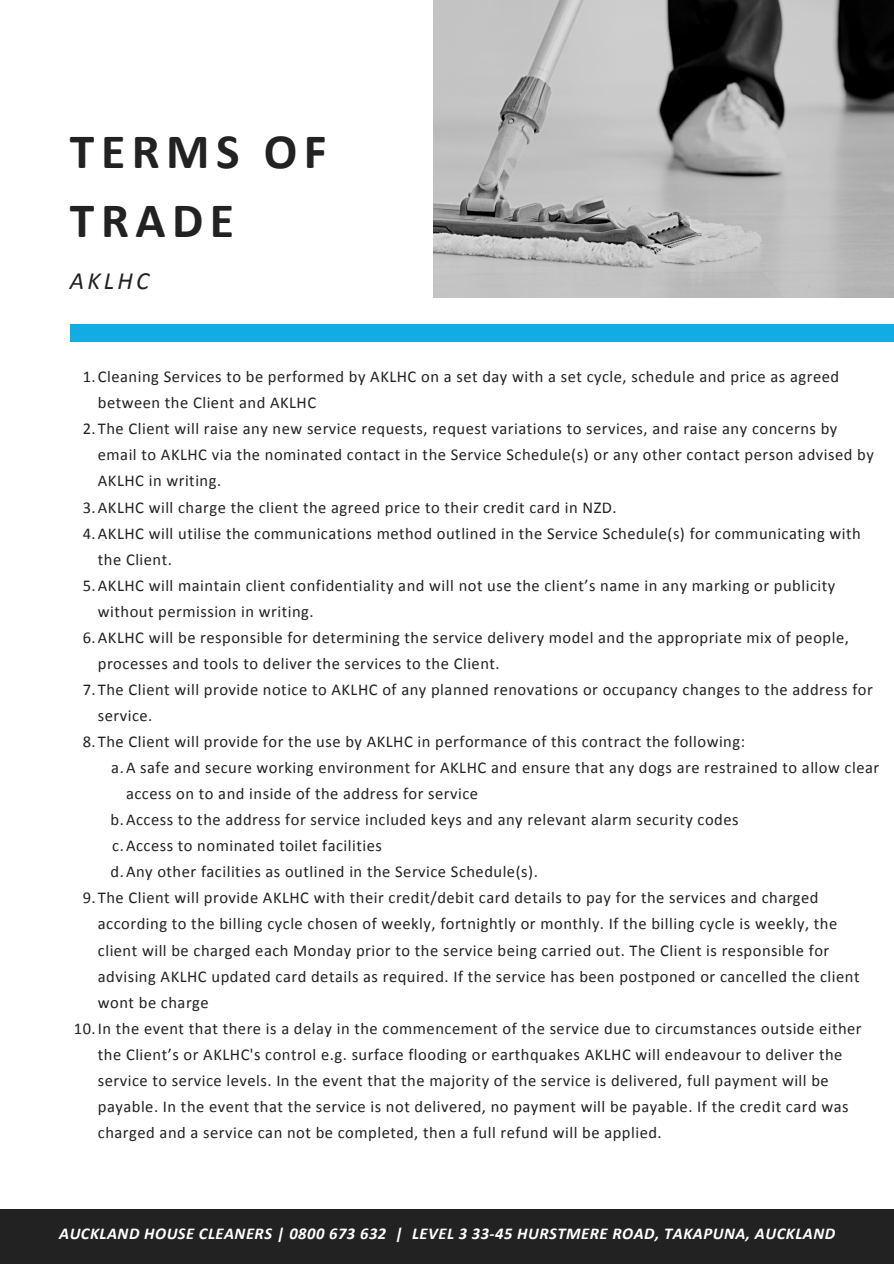
<style>
.page{position:relative;width:894px;height:1264px;background:#fff}
.page>*{position:absolute;margin:0;border:0;box-sizing:border-box;transform-origin:0 0}
.t1{font:700 49.65px/68.7px "Calibri";letter-spacing:.13em;color:#222}
.t2{font:italic 24.9px "Calibri";letter-spacing:.13em;color:#222}
.t3{font:16.5px "Calibri";letter-spacing:.03em;color:#222}
.t4{font:italic 700 16.5px "Calibri";letter-spacing:.03em;color:#fff}
</style>
<div class="page">
<img style="left:433px;top:0;width:460px;height:297px">
<div style="left:70px;top:324px;width:823px;height:17px;background:#11ace4"></div>
<div style="left:0;top:1209px;width:893px;height:54px;background:#222"></div>
<h1 class="t1" style="left:70px;top:121px;width:258px">TERMS OF<br>TRADE</h1>
<h2 class="t2" style="left:70px;top:270px;width:81px">AKLHC</h2>
<p class="t3" style="left:83px;top:370px;width:757px">1.Cleaning Services to be performed by AKLHC on a set day with a set cycle, schedule and price as agreed</p>
<p class="t3" style="left:98px;top:396px;width:220px">between the Client and AKLHC</p>
<p class="t3" style="left:83px;top:422px;width:755px">2.The Client will raise any new service requests, request variations to services, and raise any concerns by</p>
<p class="t3" style="left:98px;top:448px;width:777px">email to AKLHC via the nominated contact in the Service Schedule(s) or any other contact person advised by</p>
<p class="t3" style="left:98px;top:474px;width:125px">AKLHC in writing.</p>
<p class="t3" style="left:83px;top:500px;width:535px">3.AKLHC will charge the client the agreed price to their credit card in NZD.</p>
<p class="t3" style="left:83px;top:526px;width:779px">4.AKLHC will utilise the communications method outlined in the Service Schedule(s) for communicating with</p>
<p class="t3" style="left:98px;top:552px;width:76px">the Client.</p>
<p class="t3" style="left:83px;top:578px;width:753px">5.AKLHC will maintain client confidentiality and will not use the client’s name in any marking or publicity</p>
<p class="t3" style="left:98px;top:604px;width:217px">without permission in writing.</p>
<p class="t3" style="left:83px;top:630px;width:767px">6.AKLHC will be responsible for determining the service delivery model and the appropriate mix of people,</p>
<p class="t3" style="left:98px;top:656px;width:403px">processes and tools to deliver the services to the Client.</p>
<p class="t3" style="left:83px;top:682px;width:791px">7.The Client will provide notice to AKLHC of any planned renovations or occupancy changes to the address for</p>
<p class="t3" style="left:98px;top:708px;width:56px">service.</p>
<p class="t3" style="left:83px;top:734px;width:663px">8.The Client will provide for the use by AKLHC in performance of this contract the following:</p>
<p class="t3" style="left:111px;top:760px;width:769px">a.A safe and secure working environment for AKLHC and ensure that any dogs are restrained to allow clear</p>
<p class="t3" style="left:126px;top:786px;width:353px">access on to and inside of the address for service</p>
<p class="t3" style="left:110px;top:812px;width:629px">b.Access to the address for service included keys and any relevant alarm security codes</p>
<p class="t3" style="left:112px;top:838px;width:271px">c.Access to nominated toilet facilities</p>
<p class="t3" style="left:110px;top:865px;width:428px">d.Any other facilities as outlined in the Service Schedule(s).</p>
<p class="t3" style="left:83px;top:891px;width:737px">9.The Client will provide AKLHC with their credit/debit card details to pay for the services and charged</p>
<p class="t3" style="left:98px;top:917px;width:740px">according to the billing cycle chosen of weekly, fortnightly or monthly. If the billing cycle is weekly, the</p>
<p class="t3" style="left:98px;top:943px;width:732px">client will be charged each Monday prior to the service being carried out. The Client is responsible for</p>
<p class="t3" style="left:98px;top:969px;width:763px">advising AKLHC updated card details as required. If the service has been postponed or cancelled the client</p>
<p class="t3" style="left:98px;top:995px;width:112px">wont be charge</p>
<p class="t3" style="left:74px;top:1021px;width:789px">10.In the event that there is a delay in the commencement of the service due to circumstances outside either</p>
<p class="t3" style="left:98px;top:1047px;width:745px">the Client’s or AKLHC's control e.g. surface flooding or earthquakes AKLHC will endeavour to deliver the</p>
<p class="t3" style="left:98px;top:1073px;width:732px">service to service levels. In the event that the majority of the service is delivered, full payment will be</p>
<p class="t3" style="left:98px;top:1099px;width:752px">payable. In the event that the service is not delivered, no payment will be payable. If the credit card was</p>
<p class="t3" style="left:98px;top:1125px;width:565px">charged and a service can not be completed, then a full refund will be applied.</p>
<p class="t4" style="left:59px;top:1226px;width:777px">AUCKLAND HOUSE CLEANERS | 0800 673 632 | LEVEL 3 33-45 HURSTMERE ROAD, TAKAPUNA, AUCKLAND</p>
</div>
